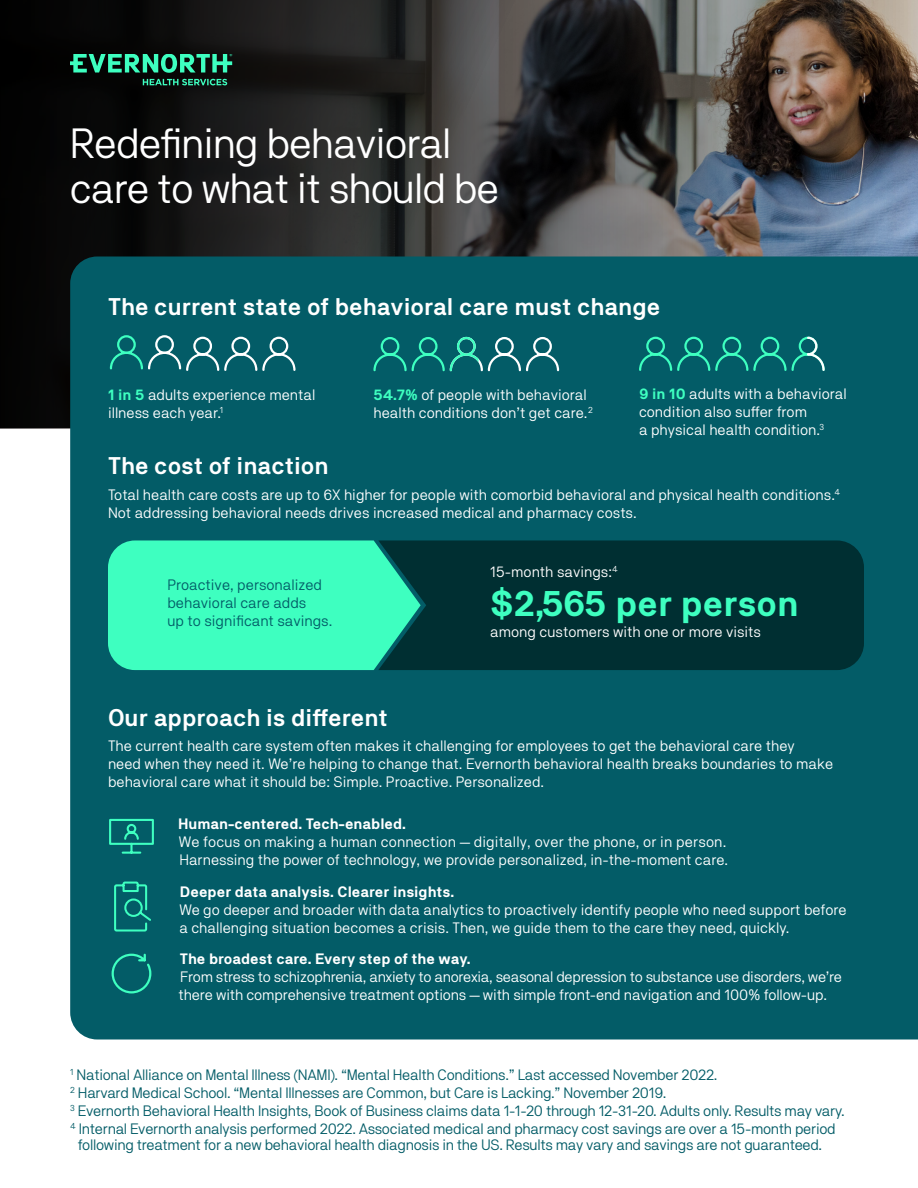
<style>
.page{position:relative;width:918px;height:1188px;background:#fff}
.page>*{position:absolute;margin:0;border:0;box-sizing:border-box;transform-origin:0 0}
.t1{font:42px/45px "NB Akademie";letter-spacing:-.025em;color:#fff}
.t2{font:700 36px "NB Akademie";color:#3effc0}
.t3{font:600 24px "NB Akademie";color:#fff}
.t4{font:15px/18px "NB Akademie";color:#fff}
.t5{font:15px/16.5px "NB Akademie";letter-spacing:-.02em;color:#035c67;text-align:center}
.t6{font:15px/18px "NB Akademie";letter-spacing:-.02em;color:#fff}
.t7{font:15px/18px "NB Akademie";color:#035c67}
.s1{font-weight:700;color:#3effc0}
.s2{font-weight:700}
</style>
<div class="page">
<svg style="left:0;top:0;width:918px;height:428px;background:#313030"></svg>
<div style="left:70px;top:256px;width:848px;height:784px;background:#035c67"></div>
<svg style="left:109px;top:334px;width:188px;height:38px;background:#23747c"></svg>
<svg style="left:638px;top:336px;width:188px;height:36px;background:#0f7676"></svg>
<div style="left:108px;top:540px;width:270px;height:130px;background:#3effc0"></div>
<div style="left:378px;top:540px;width:486px;height:130px;background:#002f32"></div>
<svg style="left:110px;top:953px;width:43px;height:42px;background:#0c7574"></svg>
<svg style="left:113px;top:881px;width:40px;height:52px;background:#10807b"></svg>
<svg style="left:108px;top:818px;width:47px;height:37px;background:#11837c"></svg>
<svg style="left:70px;top:54px;width:162px;height:31px;background:#1b6149"></svg>
<svg style="left:372px;top:336px;width:188px;height:36px;background:#1a767a"></svg>
<p class="t1" style="left:70px;top:120px;width:431px">Redefining behavioral care to what it should be</p>
<p class="t3" style="left:108px;top:292px;width:554px">The current state of behavioral care must change</p>
<p class="t4" style="left:108px;top:385px;width:209px"><span class="s1">1 in 5</span> adults experience mental illness each year.<sup>1</sup></p>
<p class="t4" style="left:373px;top:385px;width:221px"><span class="s1">54.7%</span> of people with behavioral health conditions don’t get care.<sup>2</sup></p>
<p class="t4" style="left:639px;top:384px;width:209px"><span class="s1">9 in 10</span> adults with a behavioral condition also suffer from<br>a physical health condition.<sup>3</sup></p>
<p class="t3" style="left:108px;top:451px;width:222px">The cost of inaction</p>
<p class="t4" style="left:108px;top:485px;width:734px">Total health care costs are up to 6X higher for people with comorbid behavioral and physical health conditions.<sup>4<br></sup>Not addressing behavioral needs drives increased medical and pharmacy costs.</p>
<p class="t7" style="left:167px;top:575px;width:166px">Proactive, personalized behavioral care adds<br>up to significant savings.</p>
<p class="t4" style="left:490px;top:563px;width:129px">15-month savings:<sup>4</sup></p>
<p class="t2" style="left:490px;top:582px;width:310px">$2,565 per person</p>
<p class="t4" style="left:490px;top:623px;width:272px">among customers with one or more visits</p>
<p class="t3" style="left:108px;top:703px;width:281px">Our approach is different</p>
<p class="t4" style="left:108px;top:737px;width:727px">The current health care system often makes it challenging for employees to get the behavioral care they<br>need when they need it. We’re helping to change that. Evernorth behavioral health breaks boundaries to make behavioral care what it should be: Simple. Proactive. Personalized.</p>
<p class="t4" style="left:178px;top:815px;width:552px"><span class="s2">Human-centered. Tech-enabled.<br></span>We focus on making a human connection — digitally, over the phone, or in person.<br>Harnessing the power of technology, we provide personalized, in-the-moment care.</p>
<p class="t4" style="left:179px;top:882px;width:669px"><span class="s2">Deeper data analysis. Clearer insights.<br></span>We go deeper and broader with data analytics to proactively identify people who need support before a challenging situation becomes a crisis. Then, we guide them to the care they need, quickly.</p>
<p class="t6" style="left:179px;top:950px;width:665px"><span class="s2">The broadest care. Every step of the way.<br></span>From stress to schizophrenia, anxiety to anorexia, seasonal depression to substance use disorders, we’re there with comprehensive treatment options — with simple front-end navigation and 100% follow-up.</p>
<p class="t5" style="left:70px;top:1066px;width:649px"><sup>1</sup> National Alliance on Mental Illness (NAMI). “Mental Health Conditions.” Last accessed November 2022.</p>
<p class="t5" style="left:70px;top:1084px;width:598px"><sup>2</sup> Harvard Medical School. “Mental Illnesses are Common, but Care is Lacking.” November 2019.</p>
<p class="t5" style="left:70px;top:1102px;width:776px"><sup>3</sup> Evernorth Behavioral Health Insights, Book of Business claims data 1-1-20 through 12-31-20. Adults only. Results may vary.</p>
<p class="t5" style="left:70px;top:1120px;width:767px"><sup>4</sup> Internal Evernorth analysis performed 2022. Associated medical and pharmacy cost savings are over a 15-month period following treatment for a new behavioral health diagnosis in the US. Results may vary and savings are not guaranteed.</p>
</div>
